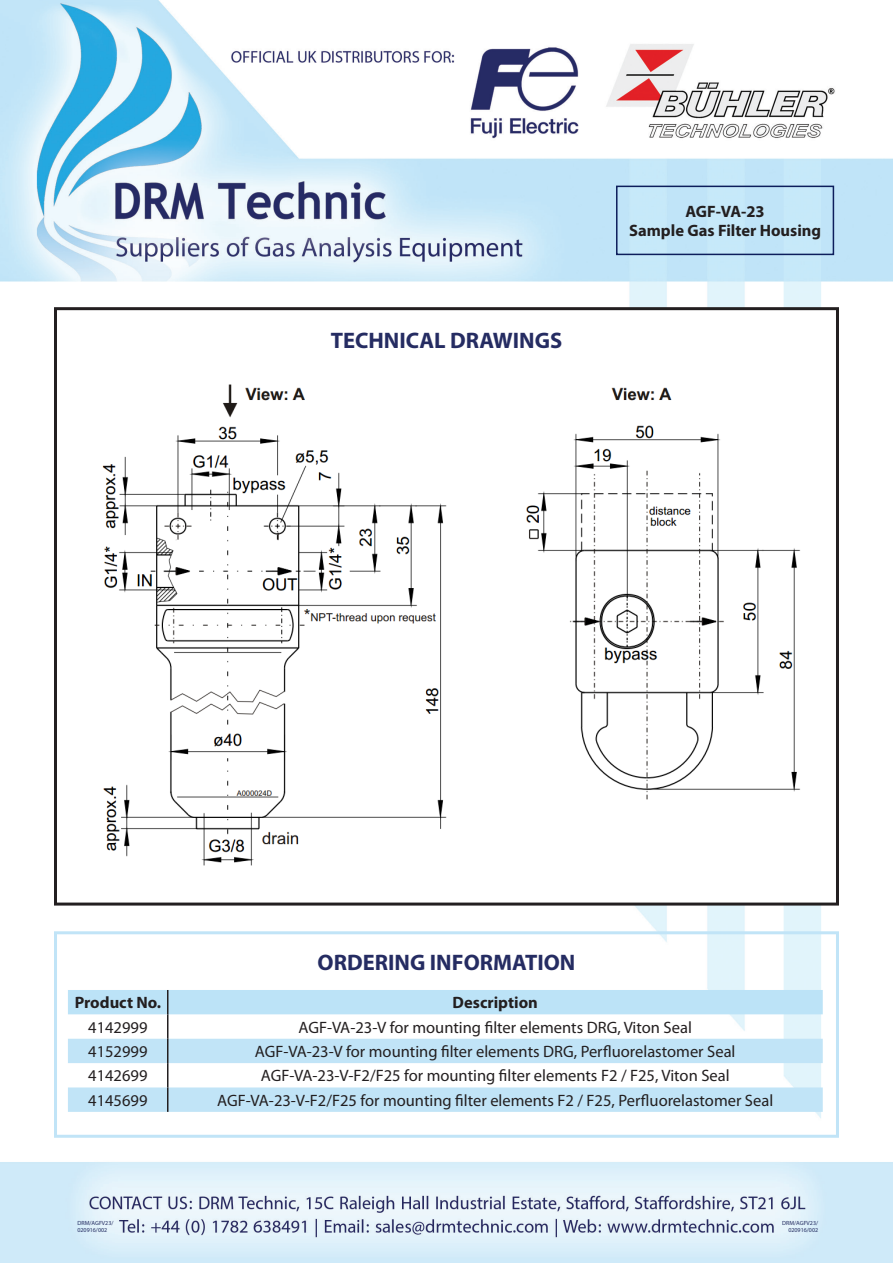
<style>
.page{position:relative;width:893px;height:1263px;background:#fff}
.page>*{position:absolute;margin:0;border:0;box-sizing:border-box;transform-origin:0 0}
.t1{font:700 22.5px "Myriad Pro";color:#252c62}
.t2{font:16.5px "Myriad Pro";color:#231f20}
.t3{font:700 16.5px "Myriad Pro";color:#231f20}
.t4{font:6px/7.2px "Myriad Pro";color:#232c61}
</style>
<div class="page">
<img style="left:0;top:0;width:893px;height:1263px">
<div style="left:54px;top:931px;width:785px;height:207px;border:3px solid #c1e4f7"></div>
<svg style="left:68px;top:990px;width:755px;height:122px"></svg>
<div style="left:56px;top:309px;width:781px;height:595px;background:#fff"></div>
<div style="left:54px;top:307px;width:785px;height:598px;border:3px solid #231f20"></div>
<img style="left:102px;top:384px;width:699px;height:482px">
<div style="left:616px;top:186px;width:218px;height:69px;border:2px solid #0d1e5c"></div>
<p class="t1" style="left:331px;top:326px;width:233px">TECHNICAL DRAWINGS</p>
<p class="t3" style="left:685px;top:200px;width:81px">AGF-VA-23</p>
<p class="t3" style="left:629px;top:220px;width:194px">Sample Gas Filter Housing</p>
<p class="t1" style="left:318px;top:948px;width:259px">ORDERING INFORMATION</p>
<p class="t3" style="left:75px;top:992px;width:88px">Product No.</p>
<p class="t3" style="left:453px;top:992px;width:87px">Description</p>
<p class="t2" style="left:88px;top:1017px;width:61px">4142999</p>
<p class="t2" style="left:299px;top:1017px;width:395px">AGF-VA-23-V for mounting filter elements DRG, Viton Seal</p>
<p class="t2" style="left:88px;top:1041px;width:61px">4152999</p>
<p class="t2" style="left:255px;top:1041px;width:482px">AGF-VA-23-V for mounting filter elements DRG, Perfluorelastomer Seal</p>
<p class="t2" style="left:88px;top:1066px;width:61px">4142699</p>
<p class="t2" style="left:261px;top:1066px;width:470px">AGF-VA-23-V-F2/F25 for mounting filter elements F2 / F25, Viton Seal</p>
<p class="t2" style="left:88px;top:1090px;width:61px">4145699</p>
<p class="t2" style="left:217px;top:1090px;width:558px">AGF-VA-23-V-F2/F25 for mounting filter elements F2 / F25, Perfluorelastomer Seal</p>
<p class="t4" style="left:77px;top:1219px;width:38px">DRM/AGFV23/<br>020916/002</p>
<p class="t4" style="left:782px;top:1219px;width:38px;text-align:right">DRM/AGFV23/<br>020916/002</p>
</div>
